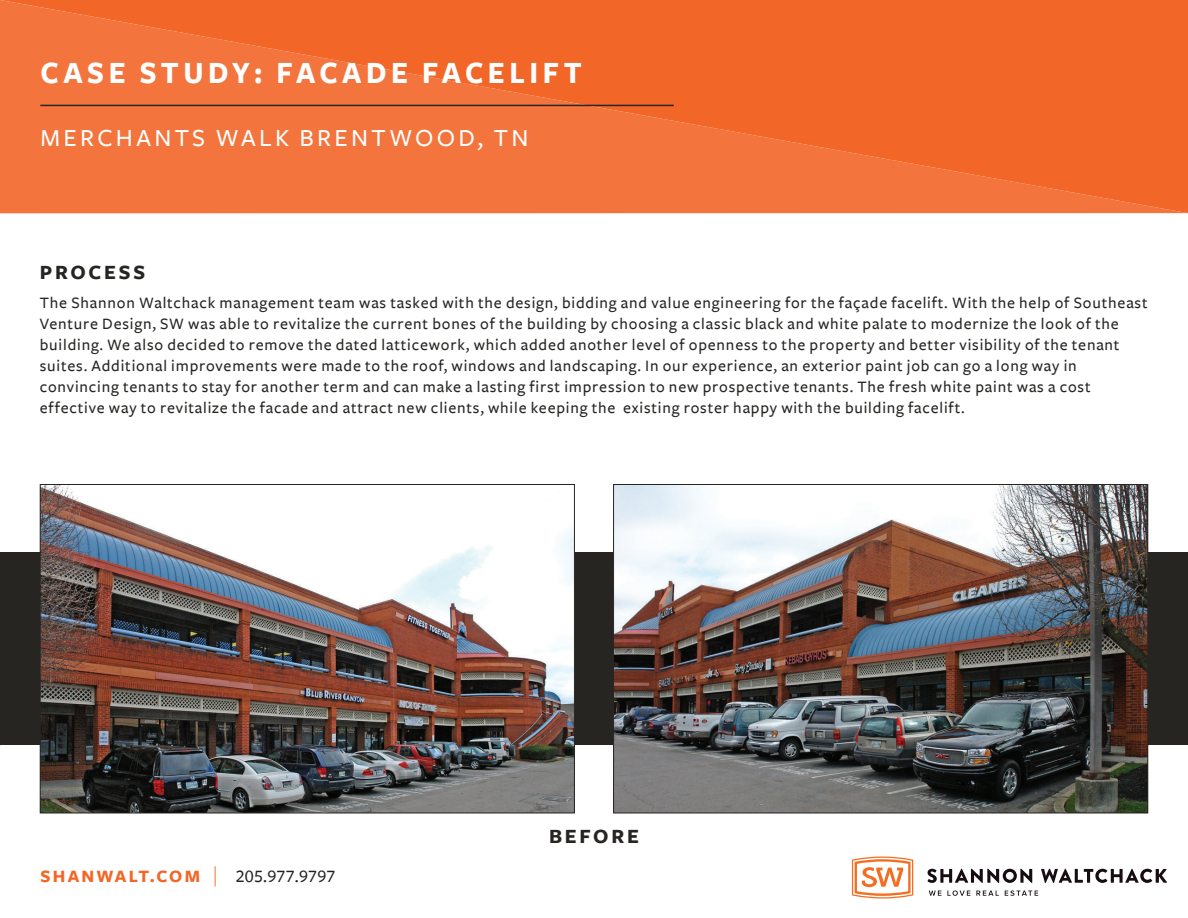
<style>
.page{position:relative;width:1188px;height:918px;background:#fff}
.page>*{position:absolute;margin:0;border:0;box-sizing:border-box;transform-origin:0 0}
.t1{font:700 32.1px "Freight Sans";letter-spacing:.15em;color:#fff;scale:.93 1}
.t2{font:25.5px "Freight Sans Medium SC";letter-spacing:.13em;color:#fff}
.t3{font:21px "Freight Sans Bold SC";letter-spacing:.13em;color:#272522}
.t4{font:700 18px "Freight Sans";letter-spacing:.125em;color:#f26627}
.t5{font:500 16.5px/21px "Freight Sans";letter-spacing:.05em;color:#272522}
.s1{font-weight:300;font-size:22.2px}
.s2{font-family:"Freight Sans Medium SC";font-weight:400;color:#231f20}
</style>
<div class="page">
<svg style="left:929px;top:891px;width:12px;height:5px"></svg>
<svg style="left:947px;top:890px;width:23px;height:6px"></svg>
<svg style="left:976px;top:891px;width:23px;height:5px"></svg>
<svg style="left:1005px;top:890px;width:33px;height:6px"></svg>
<svg style="left:927px;top:869px;width:105px;height:14px"></svg>
<svg style="left:1041px;top:869px;width:126px;height:14px"></svg>
<svg style="left:852px;top:857px;width:61px;height:42px"></svg>
<svg style="left:0;top:0;width:1188px;height:213px;background:#f26d32"></svg>
<hr style="left:40px;top:105px;width:634px;height:1px;background:#272522">
<div style="left:0;top:552px;width:1188px;height:193px;background:#272522"></div>
<img style="left:42px;top:486px;width:531px;height:325px">
<img style="left:615px;top:486px;width:531px;height:325px">
<h1 class="t1" style="left:41px;top:56px;width:583px">CASE STUDY: FACADE FACELIFT</h1>
<h2 class="t2" style="left:41px;top:124px;width:489px">MERCHANTS WALK BRENTWOOD, TN</h2>
<p class="t3" style="left:40px;top:261px;width:107px">PROCESS</p>
<p class="t5" style="left:40px;top:292px;width:1109px">The Shannon Waltchack management team was tasked with the design, bidding and value engineering for the façade facelift. With the help of Southeast Venture Design, SW was able to revitalize the current bones of the building by choosing a classic black and white palate to modernize the look of the building. We also decided to remove the dated latticework, which added another level of openness to the property and better visibility of the tenant suites. Additional improvements were made to the roof, windows and landscaping. In our experience, an exterior paint job can go a long way in convincing tenants to stay for another term and can make a lasting first impression to new prospective tenants. The fresh white paint was a cost effective way to revitalize the facade and attract new clients, while keeping the existing roster happy with the building facelift.</p>
<p class="t4" style="left:41px;top:867px;width:297px">SHANWALT.COM <span class="s1">|</span> <span class="s2">205.977.9797</span></p>
<p class="t3" style="left:549px;top:825px;width:91px">BEFORE</p>
</div>
